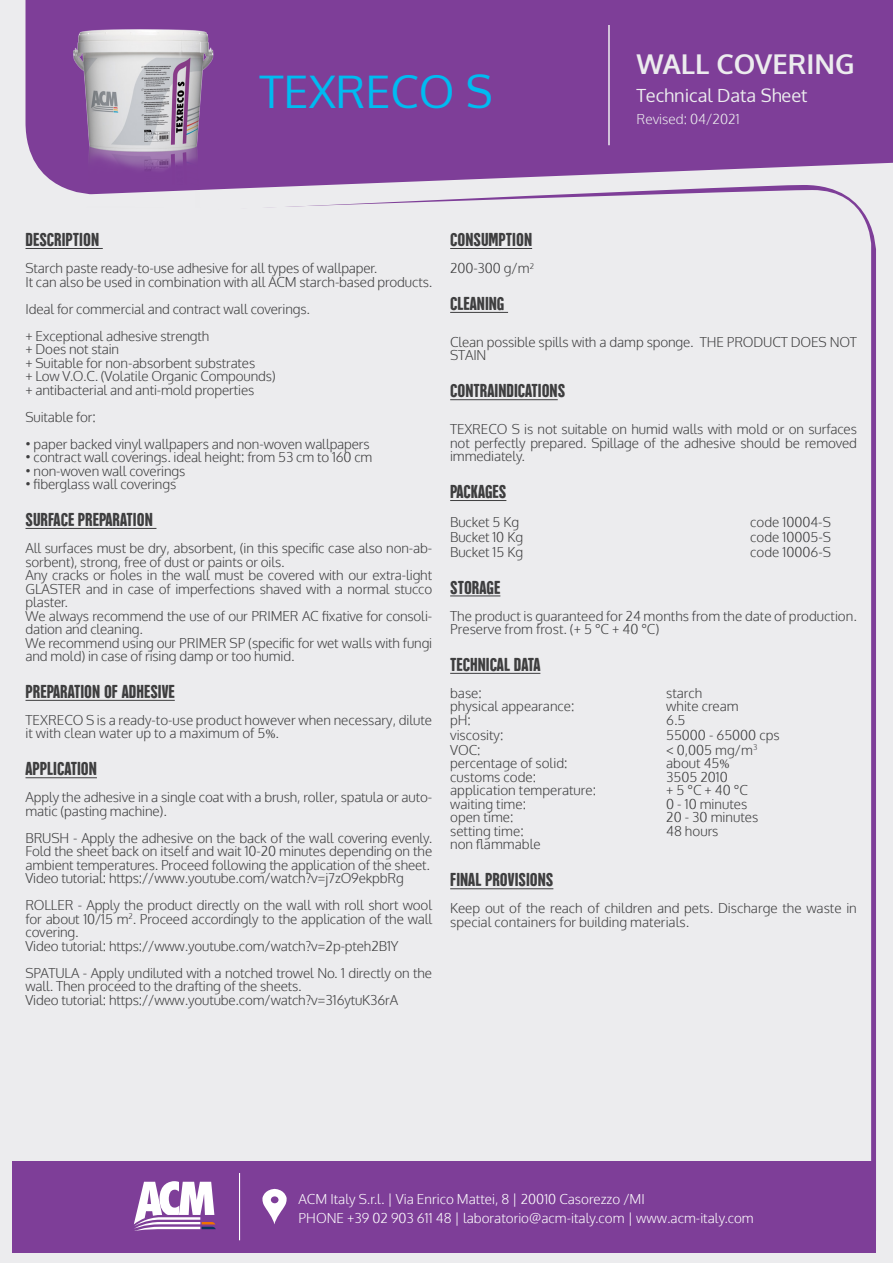
<style>
.page{position:relative;width:893px;height:1263px;background:#ececee}
.page>*{position:absolute;margin:0;border:0;box-sizing:border-box;transform-origin:0 0}
.t1{font:45px "Oxygen";color:#00bbf1}
.t2{font:700 27.3px "Oxygen";color:#ececee}
.t3{font:19.5px "Hector Rounded";color:#3e3e3f}
.t4{font:18.15px "Oxygen";color:#ececee}
.t5{font:300 13.65px "Oxygen";color:#ececee}
.t6{font:300 13.5px/13.5px "Oxygen";letter-spacing:-.01em;color:#3e3e3f}
.t7{font:300 13.5px "Oxygen";color:#fff}
.s1{font-family:"Minion Pro";font-weight:400}
</style>
<div class="page">
<div style="left:26px;top:0;width:867px;height:185px;background:#7e3e98"></div>
<hr style="left:26px;top:248px;width:77px;height:1px;background:#3e3e3f">
<hr style="left:26px;top:528px;width:130px;height:1px;background:#3e3e3f">
<hr style="left:26px;top:700px;width:149px;height:1px;background:#3e3e3f">
<hr style="left:26px;top:777px;width:71px;height:1px;background:#3e3e3f">
<hr style="left:450px;top:248px;width:82px;height:1px;background:#3e3e3f">
<hr style="left:450px;top:312px;width:58px;height:1px;background:#3e3e3f">
<hr style="left:450px;top:399px;width:108px;height:1px;background:#3e3e3f">
<hr style="left:450px;top:500px;width:56px;height:1px;background:#3e3e3f">
<hr style="left:450px;top:596px;width:50px;height:1px;background:#3e3e3f">
<hr style="left:450px;top:673px;width:90px;height:1px;background:#3e3e3f">
<hr style="left:450px;top:888px;width:103px;height:1px;background:#3e3e3f">
<div style="left:13px;top:1161px;width:863px;height:91px;background:#7e3e98"></div>
<hr style="left:608px;top:25px;width:2px;height:120px;background:#ececee">
<img style="left:58px;top:0;width:169px;height:195px">
<svg style="left:262px;top:1189px;width:25px;height:35px"></svg>
<hr style="left:239px;top:1173px;width:1px;height:67px;background:#fff">
<svg style="left:134px;top:1181px;width:82px;height:49px"></svg>
<p class="t1" style="left:259px;top:61px;width:235px">TEXRECO S</p>
<p class="t2" style="left:636px;top:47px;width:220px">WALL COVERING</p>
<p class="t4" style="left:636px;top:84px;width:173px">Technical Data Sheet</p>
<p class="t5" style="left:636px;top:110px;width:105px">Revised: 04/2021</p>
<p class="t3" style="left:26px;top:230px;width:75px">DESCRIPTION</p>
<p class="t6" style="left:26px;top:262px;width:353px">Starch paste ready-to-use adhesive for all types of wallpaper.</p>
<p class="t6" style="left:26px;top:275px;width:408px">It can also be used in combination with all ACM starch-based products.</p>
<p class="t6" style="left:26px;top:302px;width:286px">Ideal for commercial and contract wall coverings.</p>
<p class="t6" style="left:26px;top:329px;width:185px">+ Exceptional adhesive strength</p>
<p class="t6" style="left:26px;top:343px;width:95px">+ Does not stain</p>
<p class="t6" style="left:26px;top:356px;width:231px">+ Suitable for non-absorbent substrates</p>
<p class="t6" style="left:26px;top:370px;width:252px">+ Low V.O.C. (Volatile Organic Compounds)</p>
<p class="t6" style="left:26px;top:383px;width:230px">+ antibacterial and anti-mold properties</p>
<p class="t6" style="left:26px;top:410px;width:72px">Suitable for:</p>
<p class="t6" style="left:26px;top:437px;width:346px">• paper backed vinyl wallpapers and non-woven wallpapers</p>
<p class="t6" style="left:26px;top:451px;width:348px">• contract wall coverings. ideal height: from 53 cm to 160 cm</p>
<p class="t6" style="left:26px;top:464px;width:161px">• non-woven wall coverings</p>
<p class="t6" style="left:26px;top:478px;width:152px">• fiberglass wall coverings</p>
<p class="t3" style="left:26px;top:510px;width:129px">SURFACE PREPARATION</p>
<p class="t6" style="left:26px;top:542px;width:408px">All surfaces must be dry, absorbent, (in this specific case also non-ab&shy;sorbent), strong, free of dust or paints or oils.</p>
<p class="t6" style="left:26px;top:569px;width:408px;text-align:justify">Any cracks or holes in the wall must be covered with our extra-light GLASTER and in case of imperfections shaved with a normal stucco plaster.</p>
<p class="t6" style="left:26px;top:609px;width:408px">We always recommend the use of our PRIMER AC fixative for consoli&shy;dation and cleaning.</p>
<p class="t6" style="left:26px;top:636px;width:408px">We recommend using our PRIMER SP (specific for wet walls with fungi and mold) in case of rising damp or too humid.</p>
<p class="t3" style="left:26px;top:681px;width:151px">PREPARATION OF ADHESIVE</p>
<p class="t6" style="left:26px;top:714px;width:408px">TEXRECO S is a ready-to-use product however when necessary, dilute it with clean water up to a maximum of 5<span class="s1">%</span>.</p>
<p class="t3" style="left:26px;top:759px;width:73px">APPLICATION</p>
<p class="t6" style="left:26px;top:791px;width:408px">Apply the adhesive in a single coat with a brush, roller, spatula or auto&shy;matic (pasting machine).</p>
<p class="t6" style="left:26px;top:832px;width:408px;text-align:justify">BRUSH - Apply the adhesive on the back of the wall covering evenly.<br>Fold the sheet back on itself and wait 10-20 minutes depending on the ambient temperatures. Proceed following the application of the sheet.</p>
<p class="t6" style="left:26px;top:872px;width:380px">Video tutorial: https://www.youtube.com/watch?v=j7zO9ekpbRg</p>
<p class="t6" style="left:26px;top:899px;width:408px;text-align:justify">ROLLER - Apply the product directly on the wall with roll short wool for about 10/15 m<sup>2</sup>. Proceed accordingly to the application of the wall covering.</p>
<p class="t6" style="left:26px;top:940px;width:374px">Video tutorial: https://www.youtube.com/watch?v=2p-pteh2B1Y</p>
<p class="t6" style="left:26px;top:967px;width:408px">SPATULA - Apply undiluted with a notched trowel No. 1 directly on the wall. Then proceed to the drafting of the sheets.</p>
<p class="t6" style="left:26px;top:994px;width:374px">Video tutorial: https://www.youtube.com/watch?v=316ytuK36rA</p>
<p class="t3" style="left:450px;top:230px;width:83px">CONSUMPTION</p>
<p class="t6" style="left:450px;top:262px;width:85px">200-300 g/m<sup>2</sup></p>
<p class="t3" style="left:450px;top:294px;width:56px">CLEANING</p>
<p class="t6" style="left:450px;top:336px;width:408px">Clean possible spills with a damp sponge. THE PRODUCT DOES NOT<br>STAIN</p>
<p class="t3" style="left:450px;top:381px;width:117px">CONTRAINDICATIONS</p>
<p class="t6" style="left:450px;top:423px;width:408px;text-align:justify">TEXRECO S is not suitable on humid walls with mold or on surfaces not perfectly prepared. Spillage of the adhesive should be removed immediately.</p>
<p class="t3" style="left:450px;top:482px;width:58px">PACKAGES</p>
<p class="t6" style="left:450px;top:515px;width:71px">Bucket 5 Kg</p>
<p class="t6" style="left:750px;top:515px;width:82px">code 10004-S</p>
<p class="t6" style="left:450px;top:530px;width:74px">Bucket 10 Kg</p>
<p class="t6" style="left:750px;top:530px;width:82px">code 10005-S</p>
<p class="t6" style="left:450px;top:545px;width:74px">Bucket 15 Kg</p>
<p class="t6" style="left:750px;top:545px;width:82px">code 10006-S</p>
<p class="t3" style="left:450px;top:577px;width:52px">STORAGE</p>
<p class="t6" style="left:450px;top:609px;width:408px">The product is guaranteed for 24 months from the date of production.<br>Preserve from frost. (+ 5 °C + 40 °C)</p>
<p class="t3" style="left:450px;top:654px;width:92px">TECHNICAL DATA</p>
<p class="t6" style="left:450px;top:687px;width:33px">base:</p>
<p class="t6" style="left:666px;top:687px;width:38px">starch</p>
<p class="t6" style="left:450px;top:700px;width:126px">physical appearance:</p>
<p class="t6" style="left:666px;top:700px;width:74px">white cream</p>
<p class="t6" style="left:450px;top:714px;width:22px">pH:</p>
<p class="t6" style="left:666px;top:714px;width:21px">6.5</p>
<p class="t6" style="left:450px;top:729px;width:55px">viscosity:</p>
<p class="t6" style="left:666px;top:729px;width:115px">55000 - 65000 cps</p>
<p class="t6" style="left:450px;top:744px;width:32px">VOC:</p>
<p class="t6" style="left:666px;top:744px;width:93px">&lt; 0,005 mg/m<sup>3</sup></p>
<p class="t6" style="left:450px;top:757px;width:119px">percentage of solid:</p>
<p class="t6" style="left:666px;top:757px;width:65px">about 45<span class="s1">%</span></p>
<p class="t6" style="left:450px;top:771px;width:87px">customs code:</p>
<p class="t6" style="left:666px;top:771px;width:63px">3505 2010</p>
<p class="t6" style="left:450px;top:784px;width:147px">application temperature:</p>
<p class="t6" style="left:666px;top:784px;width:83px">+ 5 °C + 40 °C</p>
<p class="t6" style="left:450px;top:798px;width:77px">waiting time:</p>
<p class="t6" style="left:666px;top:798px;width:83px">0 - 10 minutes</p>
<p class="t6" style="left:450px;top:811px;width:65px">open time:</p>
<p class="t6" style="left:666px;top:811px;width:94px">20 - 30 minutes</p>
<p class="t6" style="left:450px;top:825px;width:75px">setting time:</p>
<p class="t6" style="left:666px;top:825px;width:54px">48 hours</p>
<p class="t6" style="left:450px;top:838px;width:92px">non flammable</p>
<p class="t3" style="left:450px;top:870px;width:105px">FINAL PROVISIONS</p>
<p class="t6" style="left:450px;top:902px;width:408px">Keep out of the reach of children and pets. Discharge the waste in special containers for building materials.</p>
<p class="t7" style="left:299px;top:1190px;width:348px">ACM Italy S.r.l. | Via Enrico Mattei, 8 | 20010 Casorezzo /MI</p>
<p class="t7" style="left:299px;top:1210px;width:457px">PHONE +39 02 903 611 48 | laboratorio@acm-italy.com | www.acm-italy.com</p>
</div>
